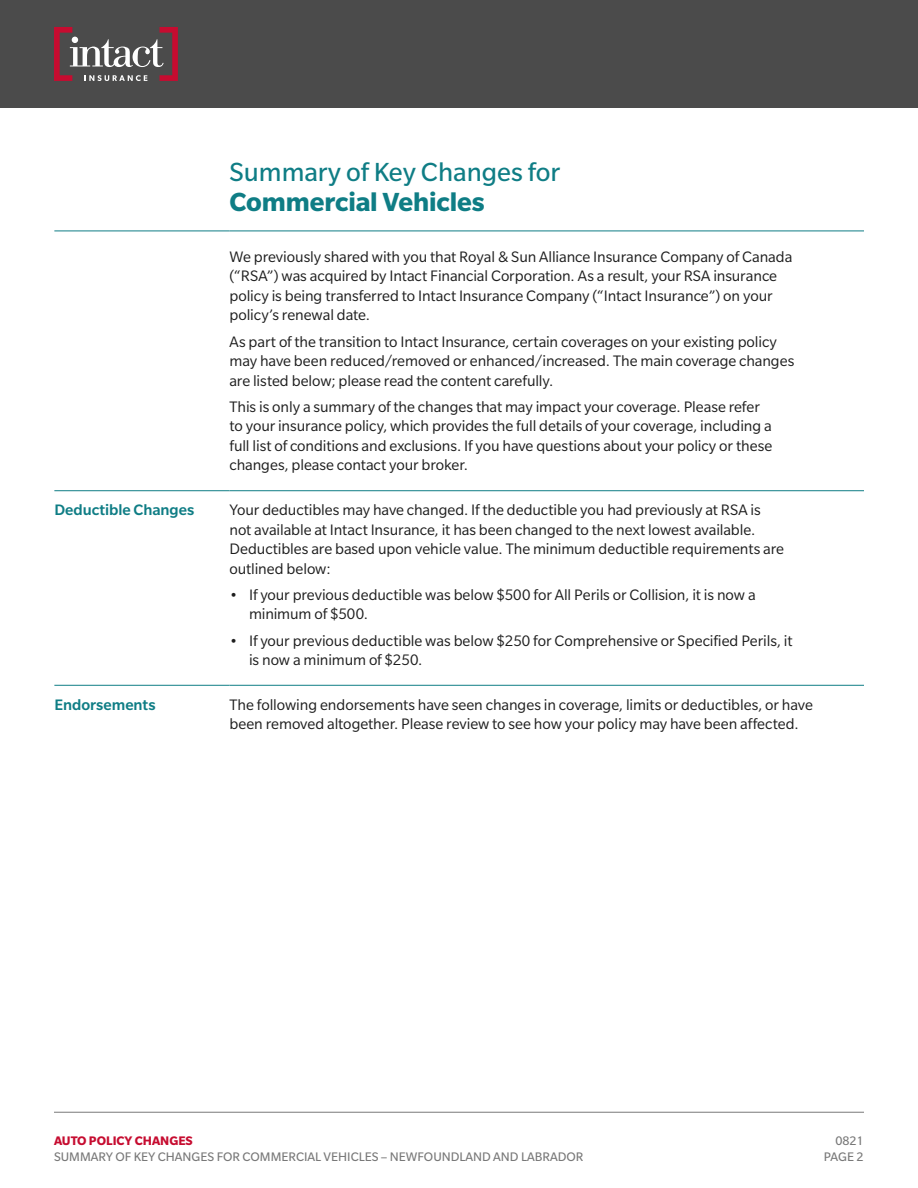
<style>
.page{position:relative;width:918px;height:1188px;background:#fff}
.page>*{position:absolute;margin:0;border:0;box-sizing:border-box;transform-origin:0 0}
.t1{font:28.5px "Slate Std";color:#0f7d85}
.Display{font:700 28.5px "Slate Std";letter-spacing:-.005em;color:#0f7d85}
.Body{font:16.5px/19.5px "Slate Std";letter-spacing:-.005em;color:#1e1e1e}
.Subhead{font:500 16.5px "Slate Std";color:#0f7d85}
.t2{font:13.5px/16.2px "Slate Std";color:#787878;text-align:right}
.t3{font:700 13.5px "Slate Std";color:#c60c30}
</style>
<div class="page">
<div style="left:0;top:0;width:918px;height:108px;background:#4b4b4b"></div>
<svg style="left:54px;top:27px;width:124px;height:54px"></svg>
<hr style="left:54px;top:1112px;width:810px;height:1px;background:#787878">
<hr style="left:54px;top:231px;width:176px;height:1px;background:#0f7d85">
<hr style="left:230px;top:231px;width:634px;height:1px;background:#0f7d85">
<hr style="left:54px;top:490px;width:176px;height:1px;background:#0f7d85">
<hr style="left:230px;top:490px;width:634px;height:1px;background:#0f7d85">
<hr style="left:54px;top:685px;width:176px;height:1px;background:#0f7d85">
<hr style="left:230px;top:685px;width:634px;height:1px;background:#0f7d85">
<p class="t1" style="left:230px;top:157px;width:332px">Summary of Key Changes for</p>
<p class="Display" style="left:230px;top:186px;width:257px">Commercial Vehicles</p>
<p class="Body" style="left:230px;top:247px;width:564px">We previously shared with you that Royal &amp; Sun Alliance Insurance Company of Canada (“RSA”) was acquired by Intact Financial Corporation. As a result, your RSA insurance policy is being transferred to Intact Insurance Company (“Intact Insurance”) on your policy’s renewal date.</p>
<p class="Body" style="left:230px;top:332px;width:566px">As part of the transition to Intact Insurance, certain coverages on your existing policy may have been reduced/removed or enhanced/increased. The main coverage changes are listed below; please read the content carefully.</p>
<p class="Body" style="left:230px;top:397px;width:544px">This is only a summary of the changes that may impact your coverage. Please refer to your insurance policy, which provides the full details of your coverage, including a full list of conditions and exclusions. If you have questions about your policy or these changes, please contact your broker.</p>
<p class="Subhead" style="left:54px;top:501px;width:141px">Deductible Changes</p>
<p class="Body" style="left:230px;top:500px;width:556px">Your deductibles may have changed. If the deductible you had previously at RSA is not available at Intact Insurance, it has been changed to the next lowest available.<br>Deductibles are based upon vehicle value. The minimum deductible requirements are outlined below:</p>
<p class="Body" style="left:249px;top:585px;width:508px;text-indent:-20px">• If your previous deductible was below $500 for All Perils or Collision, it is now a minimum of $500.</p>
<p class="Body" style="left:249px;top:630px;width:545px;text-indent:-20px">• If your previous deductible was below $250 for Comprehensive or Specified Perils, it is now a minimum of $250.</p>
<p class="Subhead" style="left:54px;top:696px;width:103px">Endorsements</p>
<p class="Body" style="left:230px;top:695px;width:585px">The following endorsements have seen changes in coverage, limits or deductibles, or have been removed altogether. Please review to see how your policy may have been affected.</p>
<p class="t3" style="left:54px;top:1133px;width:140px">AUTO POLICY CHANGES</p>
<p class="t2" style="left:54px;top:1149px;width:531px">SUMMARY OF KEY CHANGES FOR COMMERCIAL VEHICLES – NEWFOUNDLAND AND LABRADOR</p>
<p class="t2" style="left:824px;top:1132px;width:41px">0821<br>PAGE 2</p>
</div>
